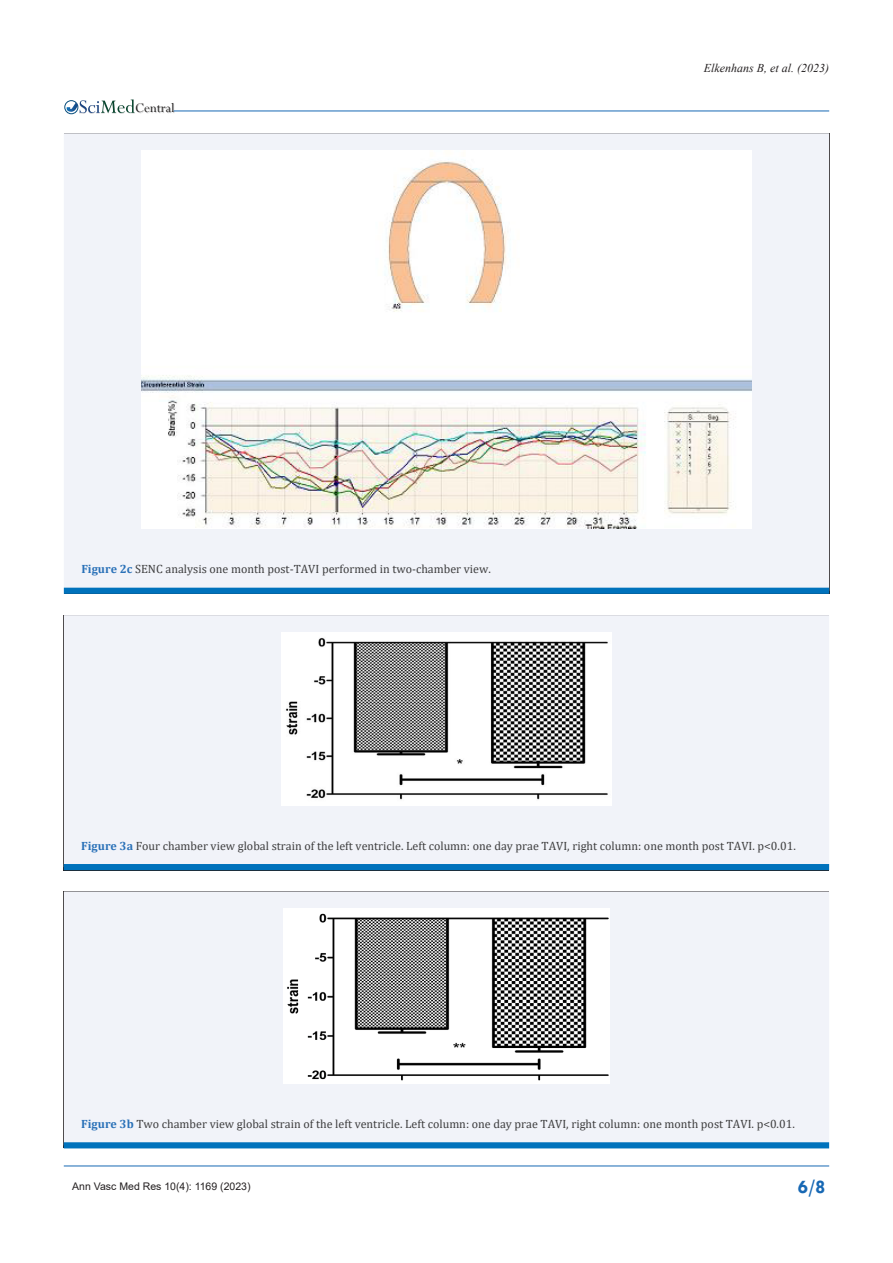
<style>
.page{position:relative;width:893px;height:1263px;background:#fff}
.page>*{position:absolute;margin:0;border:0;box-sizing:border-box;transform-origin:0 0}
.t1{font:700 19.5px "Tw Cen";color:#1768b4}
.t2{font:14.55px "Perpetua";color:#211e1e}
.t3{font:12px "Cambria";color:#3e3e3f}
.t4{font:italic 12px "Times New Roman";color:#231f20}
.t5{font:10.5px "Arial";color:#231f20}
.s1{font-weight:700;color:#2a71b8}
</style>
<div class="page">
<img style="left:79px;top:103px;width:96px;height:11px">
<div style="left:64px;top:100px;width:14px;height:14px;border:1px solid #074d7c;border-radius:50%"></div>
<svg style="left:66px;top:99px;width:69px;height:14px"></svg>
<hr style="left:64px;top:1166px;width:765px;height:1px;background:#1768b4">
<hr style="left:174px;top:111px;width:655px;height:1px;background:#1768b4">
<div style="left:64px;top:133px;width:765px;height:455px;background:#f1f3f9"></div>
<div style="left:64px;top:588px;width:765px;height:6px;background:#0072bc"></div>
<img style="left:141px;top:151px;width:611px;height:378px">
<div style="left:64px;top:615px;width:765px;height:249px;background:#f1f3f9"></div>
<div style="left:64px;top:864px;width:765px;height:6px;background:#0072bc"></div>
<img style="left:281px;top:633px;width:331px;height:172px">
<div style="left:64px;top:891px;width:765px;height:251px;background:#f1f3f9"></div>
<div style="left:64px;top:1142px;width:765px;height:6px;background:#0072bc"></div>
<img style="left:283px;top:909px;width:327px;height:174px">
<p class="t2" style="left:135px;top:99px;width:41px">Central</p>
<p class="t3" style="left:81px;top:562px;width:411px"><span class="s1">Figure 2c</span> SENC analysis one month post-TAVI performed in two-chamber view.</p>
<p class="t4" style="left:704px;top:59px;width:127px">Elkenhans B, et al. (2023)</p>
<p class="t3" style="left:81px;top:838px;width:716px"><span class="s1">Figure 3a</span> Four chamber view global strain of the left ventricle. Left column: one day prae TAVI, right column: one month post TAVI. p&lt;0.01.</p>
<p class="t3" style="left:81px;top:1117px;width:715px"><span class="s1">Figure 3b</span> Two chamber view global strain of the left ventricle. Left column: one day prae TAVI, right column: one month post TAVI. p&lt;0.01.</p>
<p class="t5" style="left:72px;top:1179px;width:180px">Ann Vasc Med Res 10(4): 1169 (2023)</p>
<h1 class="t1" style="left:798px;top:1175px;width:29px">6/8</h1>
</div>
